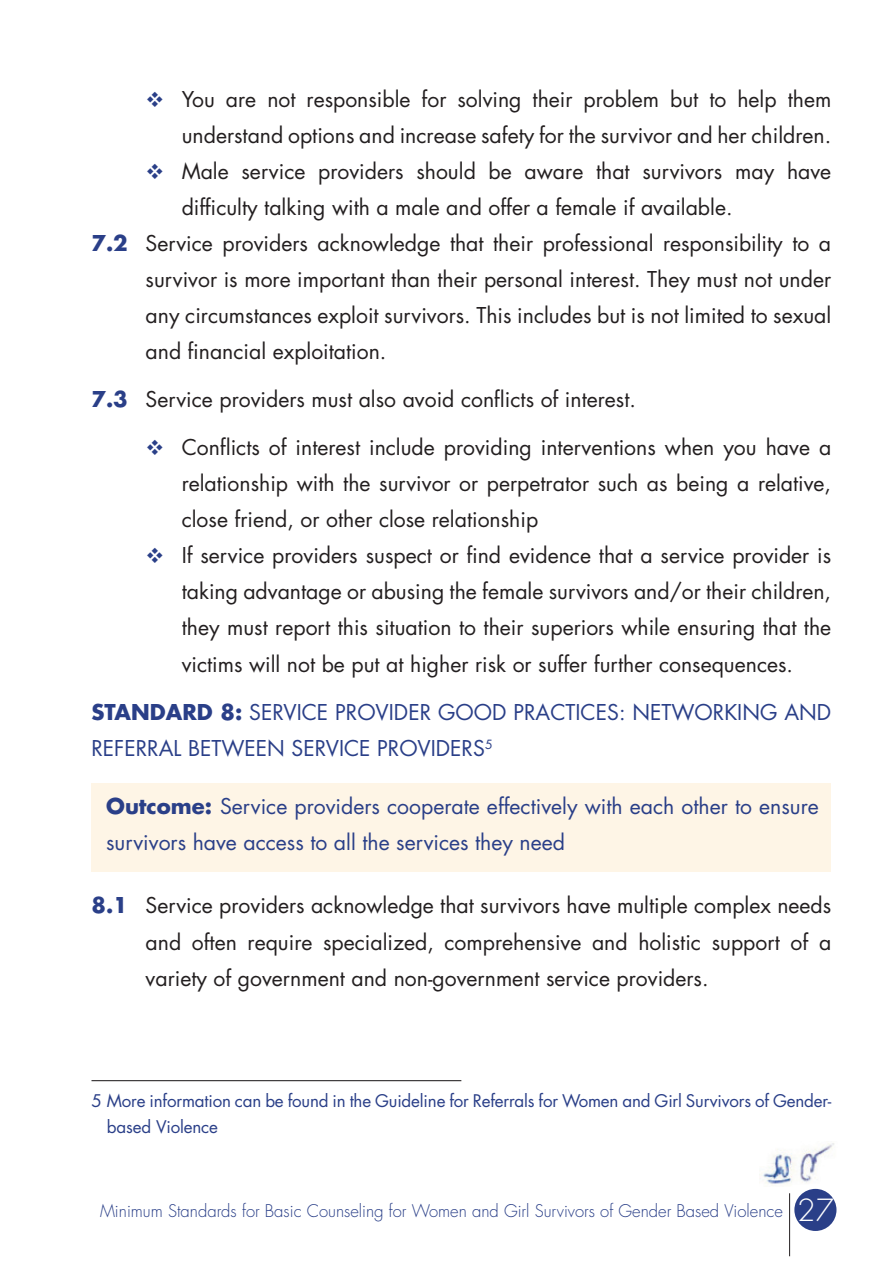
<style>
.page{position:relative;width:893px;height:1263px;background:#fff}
.page>*{position:absolute;margin:0;border:0;box-sizing:border-box;transform-origin:0 0}
.t1{font:21.15px/36px "Futura Std";color:#231f20}
.t2{font:21.15px/36px "Futura Std";color:#2a3f88}
.t3{font:16.95px/25.5px "Futura Std";letter-spacing:-.01em;color:#2a3f88}
.t4{font:300 16.95px "Futura Std";color:#2a3f88}
.s1{font-weight:700;color:#2a3f88}
.s2{font-weight:700}
.s3{font-size:29.7px;color:#fff}
</style>
<div class="page">
<div style="left:91px;top:783px;width:740px;height:89px;background:#fef5e6"></div>
<hr style="left:91px;top:1080px;width:370px;height:1px;background:#231f20">
<div style="left:794px;top:1189px;width:42px;height:42px;background:#2a3f88;border-radius:50%"></div>
<hr style="left:789px;top:1193px;width:1px;height:63px;background:#231f20">
<img style="left:760px;top:1143px;width:74px;height:41px">
<p class="t1" style="left:182px;top:82px;width:651px">You are not responsible for solving their problem but to help them</p>
<p class="t1" style="left:182px;top:118px;width:651px">understand options and increase safety for the survivor and her children.</p>
<p class="t1" style="left:182px;top:154px;width:651px">Male service providers should be aware that survivors may have</p>
<p class="t1" style="left:182px;top:190px;width:552px">difficulty talking with a male and offer a female if available.</p>
<p class="t1" style="left:91px;top:226px;width:741px"><span class="s1">7.2</span> Service providers acknowledge that their professional responsibility to a</p>
<p class="t1" style="left:146px;top:262px;width:687px">survivor is more important than their personal interest. They must not under</p>
<p class="t1" style="left:146px;top:299px;width:687px">any circumstances exploit survivors. This includes but is not limited to sexual</p>
<p class="t1" style="left:146px;top:335px;width:242px">and financial exploitation.</p>
<p class="t1" style="left:91px;top:383px;width:546px"><span class="s1">7.3</span> Service providers must also avoid conflicts of interest.</p>
<p class="t1" style="left:182px;top:431px;width:651px">Conflicts of interest include providing interventions when you have a relationship with the survivor or perpetrator such as being a relative, close friend, or other close relationship<br>If service providers suspect or find evidence that a service provider is taking advantage or abusing the female survivors and/or their children, they must report this situation to their superiors while ensuring that the victims will not be put at higher risk or suffer further consequences.</p>
<p class="t2" style="left:91px;top:695px;width:741px"><span class="s2">STANDARD 8:</span> SERVICE PROVIDER GOOD PRACTICES: NETWORKING AND<br>REFERRAL BETWEEN SERVICE PROVIDERS<sup>5</sup></p>
<p class="t2" style="left:106px;top:790px;width:714px"><span class="s2">Outcome:</span> Service providers cooperate effectively with each other to ensure survivors have access to all the services they need</p>
<p class="t1" style="left:146px;top:889px;width:687px;text-align:justify;text-indent:-54px"><span class="s1">8.1</span> Service providers acknowledge that survivors have multiple complex needs and often require specialized, comprehensive and holistic support of a variety of government and non-government service providers.</p>
<p class="t3" style="left:107px;top:1090px;width:726px;text-indent:-15px">5 More information can be found in the Guideline for Referrals for Women and Girl Survivors of Gender&shy;based Violence</p>
<p class="t4" style="left:100px;top:1203px;width:735px">Minimum Standards for Basic Counseling for Women and Girl Survivors of Gender Based Violence <span class="s3">27</span></p>
</div>
